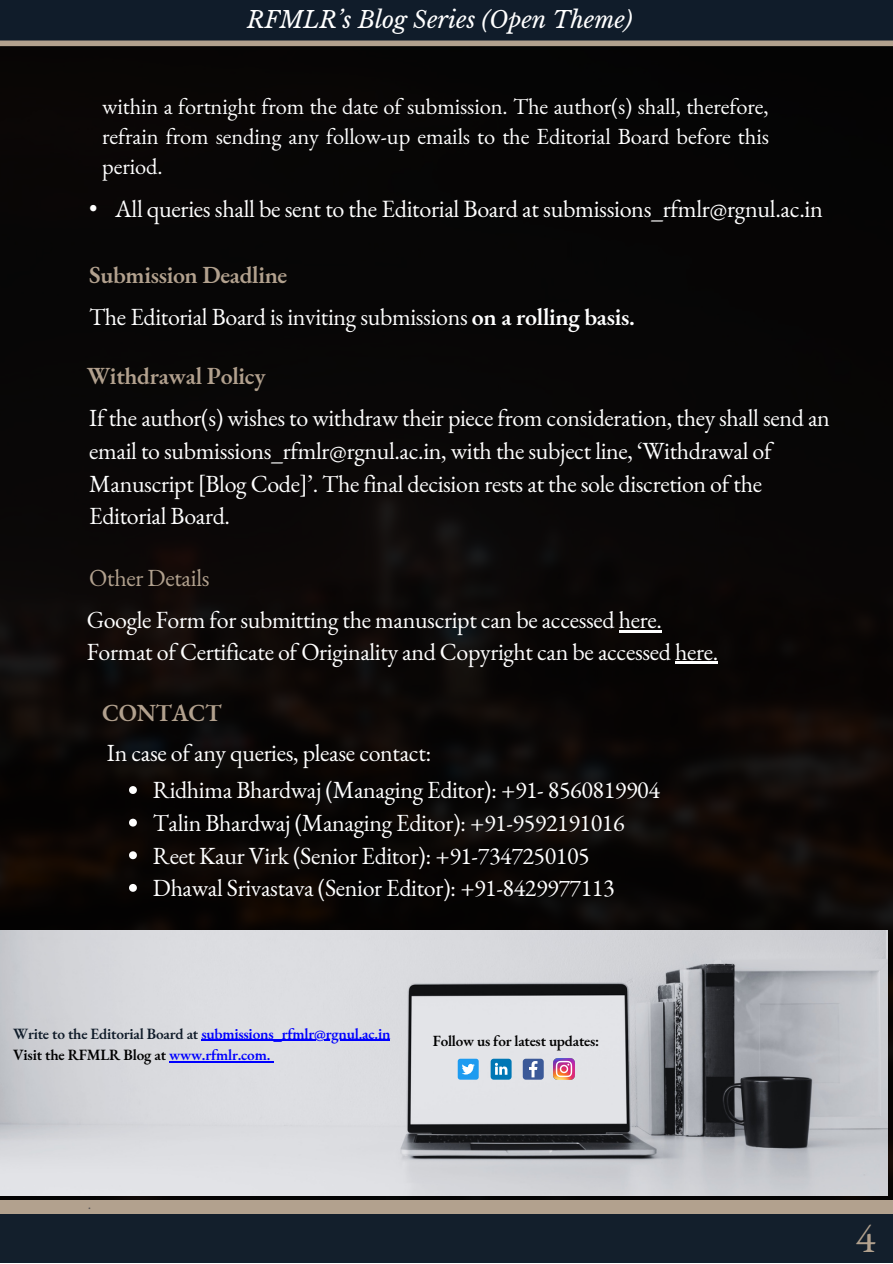
<style>
.page{position:relative;width:893px;height:1264px;background:#fff}
.page>*{position:absolute;margin:0;border:0;box-sizing:border-box;transform-origin:0 0}
.t1{font:41.7px "EB Garamond";color:#b2a18e}
.t2{font:24.15px "EB Garamond";letter-spacing:-.015em;color:#fff}
.t3{font:24px/32.5px "EB Garamond";letter-spacing:-.015em;color:#fff}
.t4{font:600 24px "EB Garamond";letter-spacing:-.015em;color:#b2a18e}
.t5{font:24px "EB Garamond";letter-spacing:-.015em;color:#b2a18e}
.t6{font:italic 23.1px "Libre Baskerville";color:#fff}
.t7{font:22.5px/30.3px "EB Garamond";letter-spacing:-.005em;color:#fff;text-align:justify}
.t8{font:600 15.3px/21.3px "EB Garamond";letter-spacing:-.015em;color:#00f}
.t9{font:600 15.15px "EB Garamond";letter-spacing:-.015em;color:#000}
.t10{font:15.15px "EB Garamond";color:#595657}
.s1{font-weight:600;color:#b2a18e}
.s2{font-weight:600}
.s3{color:#101c2a}
.s4{color:#000}
</style>
<div class="page">
<img style="left:0;top:46px;width:892px;height:1154px">
<div style="left:0;top:1213px;width:892px;height:49px;background:#131f2c"></div>
<div style="left:0;top:1200px;width:892px;height:13px;background:#b2a18e"></div>
<div style="left:0;top:0;width:892px;height:40px;background:#101c2a"></div>
<hr style="left:618px;top:630px;width:43px;height:2px;background:#fff">
<img style="left:0;top:930px;width:887px;height:265px">
<div style="left:457px;top:1058px;width:21px;height:21px;background:#1d9bf0;border-radius:3px"></div>
<svg style="left:462px;top:1063px;width:12px;height:11px"></svg>
<svg style="left:490px;top:1058px;width:21px;height:21px"></svg>
<svg style="left:522px;top:1058px;width:21px;height:21px"></svg>
<img style="left:553px;top:1058px;width:21px;height:21px">
<div style="left:0;top:40px;width:892px;height:6px;background:#b2a18e"></div>
<hr style="left:675px;top:662px;width:42px;height:2px;background:#fff">
<svg style="left:129px;top:786px;width:8px;height:8px"></svg>
<svg style="left:129px;top:818px;width:8px;height:8px"></svg>
<svg style="left:129px;top:851px;width:8px;height:8px"></svg>
<svg style="left:129px;top:883px;width:8px;height:8px"></svg>
<hr style="left:201px;top:1039px;width:189px;height:1px;background:#00f">
<hr style="left:169px;top:1061px;width:101px;height:1px;background:#00f">
<p class="t6" style="left:247px;top:6px;width:387px">RFMLR’s Blog Series (Open Theme)</p>
<p class="t7" style="left:102px;top:90px;width:668px">within a fortnight from the date of submission. The author(s) shall, therefore, refrain from sending any follow-up emails to the Editorial Board before this period.</p>
<p class="t2" style="left:89px;top:193px;width:735px">• All queries shall be sent to the Editorial Board at submissions_rfmlr@rgnul.ac.in</p>
<p class="t3" style="left:89px;top:254px;width:547px;line-height:41.2px"><span class="s1">Submission Deadline<br></span>The Editorial Board is inviting submissions <span class="s2">on a rolling basis.</span></p>
<p class="t4" style="left:87px;top:360px;width:180px">Withdrawal Policy</p>
<p class="t3" style="left:89px;top:401px;width:742px">If the author(s) wishes to withdraw their piece from consideration, they shall send an email to submissions_rfmlr@rgnul.ac.in, with the subject line, ‘Withdrawal of Manuscript [Blog Code]’. The final decision rests at the sole discretion of the Editorial Board.</p>
<p class="t5" style="left:89px;top:561px;width:122px">Other Details</p>
<p class="t3" style="left:87px;top:603px;width:576px">Google Form for submitting the manuscript can be accessed here.</p>
<p class="t3" style="left:87px;top:634px;width:633px">Format of Certificate of Originality and Copyright can be accessed here.</p>
<p class="t4" style="left:102px;top:697px;width:121px">CONTACT</p>
<p class="t3" style="left:107px;top:736px;width:326px">In case of any queries, please contact:</p>
<p class="t3" style="left:153px;top:773px;width:508px">Ridhima Bhardwaj (Managing Editor): +91- 8560819904<br>Talin Bhardwaj (Managing Editor): +91-9592191016<br>Reet Kaur Virk (Senior Editor): +91-7347250105<br>Dhawal Srivastava (Senior Editor): +91-8429977113</p>
<p class="t8" style="left:13px;top:1022px;width:379px"><span class="s3">Write to the Editorial Board at</span> submissions_rfmlr@rgnul.ac.in<br><span class="s4">Visit the RFMLR Blog at</span> www.rfmlr.com.</p>
<p class="t9" style="left:433px;top:1030px;width:168px">Follow us for latest updates:</p>
<p class="t10" style="left:88px;top:1194px;width:5px">.</p>
<h1 class="t1" style="left:855px;top:1210px;width:21px">4</h1>
</div>
